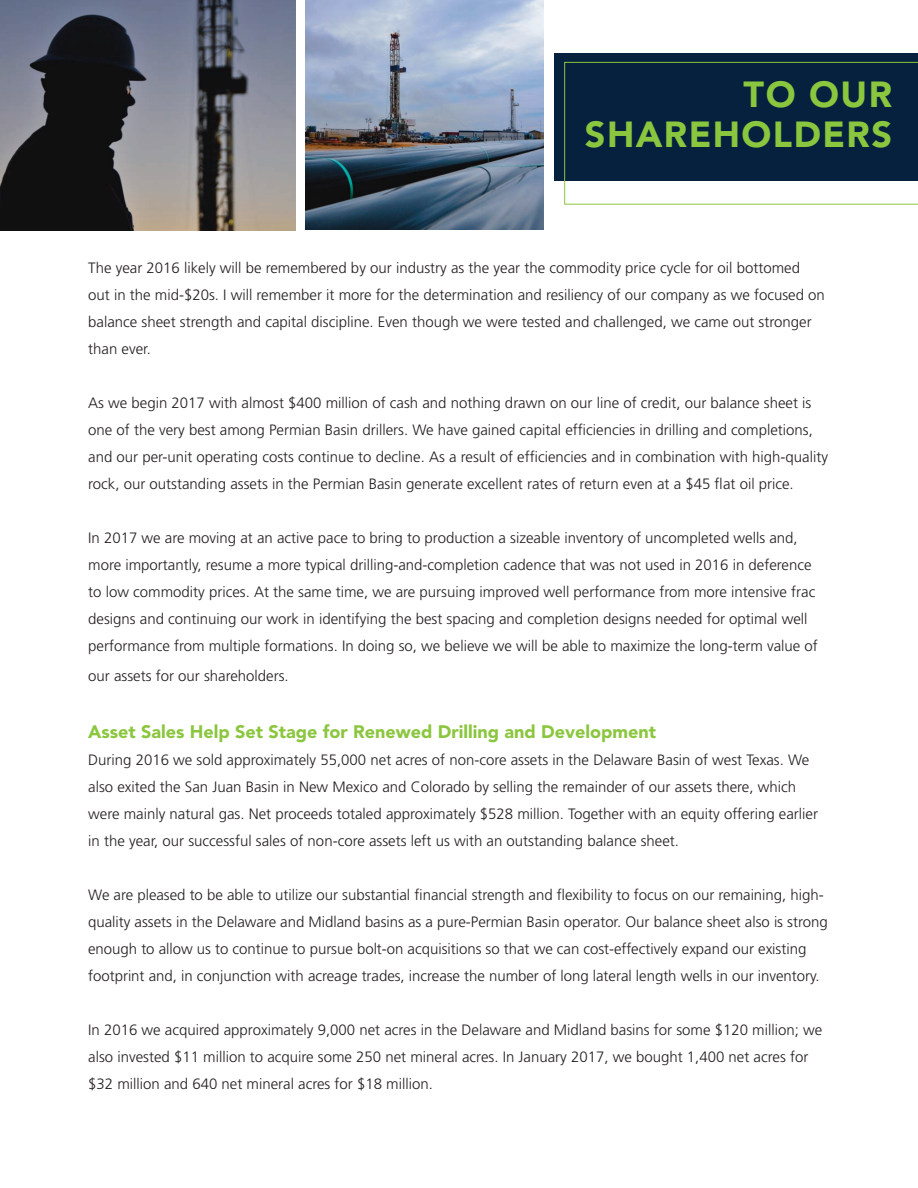
<style>
.page{position:relative;width:918px;height:1188px;background:#fff}
.page>*{position:absolute;margin:0;border:0;box-sizing:border-box;transform-origin:0 0}
.t1{font:900 36px/40.5px "Avenir";letter-spacing:.04em;color:#8bc63f;text-align:right}
.t2{font:900 18px "Avenir";color:#8bc63f}
.t3{font:300 15px/27px "Frutiger LT";color:#231f20}
</style>
<div class="page">
<img style="left:0;top:0;width:295px;height:230px">
<div style="left:554px;top:53px;width:364px;height:128px;background:#05213e"></div>
<img style="left:306px;top:0;width:237px;height:230px">
<svg style="left:564px;top:62px;width:354px;height:143px"></svg>
<h1 class="t1" style="left:585px;top:74px;width:309px">TO OUR<br>SHAREHOLDERS</h1>
<p class="t3" style="left:88px;top:254px;width:738px">The year 2016 likely will be remembered by our industry as the year the commodity price cycle for oil bottomed out in the mid-$20s. I will remember it more for the determination and resiliency of our company as we focused on balance sheet strength and capital discipline. Even though we were tested and challenged, we came out stronger than ever.</p>
<p class="t3" style="left:88px;top:389px;width:741px">As we begin 2017 with almost $400 million of cash and nothing drawn on our line of credit, our balance sheet is one of the very best among Permian Basin drillers. We have gained capital efficiencies in drilling and completions, and our per-unit operating costs continue to decline. As a result of efficiencies and in combination with high-quality rock, our outstanding assets in the Permian Basin generate excellent rates of return even at a $45 flat oil price.</p>
<p class="t3" style="left:88px;top:524px;width:731px">In 2017 we are moving at an active pace to bring to production a sizeable inventory of uncompleted wells and, more importantly, resume a more typical drilling-and-completion cadence that was not used in 2016 in deference to low commodity prices. At the same time, we are pursuing improved well performance from more intensive frac designs and continuing our work in identifying the best spacing and completion designs needed for optimal well performance from multiple formations. In doing so, we believe we will be able to maximize the long-term value of</p>
<p class="t3" style="left:88px;top:662px;width:202px">our assets for our shareholders.</p>
<p class="t2" style="left:88px;top:720px;width:569px">Asset Sales Help Set Stage for Renewed Drilling and Development</p>
<p class="t3" style="left:88px;top:746px;width:731px">During 2016 we sold approximately 55,000 net acres of non-core assets in the Delaware Basin of west Texas. We also exited the San Juan Basin in New Mexico and Colorado by selling the remainder of our assets there, which were mainly natural gas. Net proceeds totaled approximately $528 million. Together with an equity offering earlier in the year, our successful sales of non-core assets left us with an outstanding balance sheet.</p>
<p class="t3" style="left:88px;top:881px;width:741px">We are pleased to be able to utilize our substantial financial strength and flexibility to focus on our remaining, high&shy;quality assets in the Delaware and Midland basins as a pure-Permian Basin operator. Our balance sheet also is strong enough to allow us to continue to pursue bolt-on acquisitions so that we can cost-effectively expand our existing footprint and, in conjunction with acreage trades, increase the number of long lateral length wells in our inventory.</p>
<p class="t3" style="left:88px;top:1016px;width:736px">In 2016 we acquired approximately 9,000 net acres in the Delaware and Midland basins for some $120 million; we also invested $11 million to acquire some 250 net mineral acres. In January 2017, we bought 1,400 net acres for $32 million and 640 net mineral acres for $18 million.</p>
</div>
